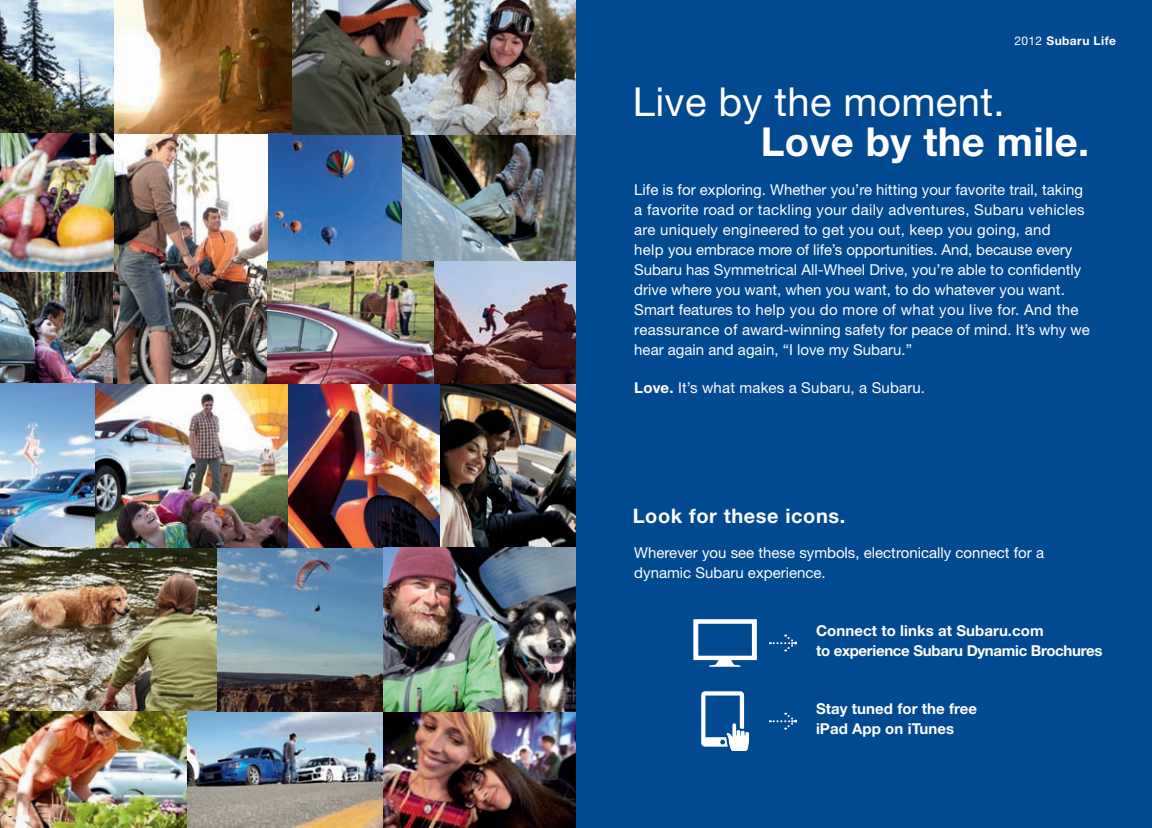
<style>
.page{position:relative;width:1152px;height:828px;background:#fff}
.page>*{position:absolute;margin:0;border:0;box-sizing:border-box;transform-origin:0 0}
.t1{font:40px "Helvetica Neue LT Pro";letter-spacing:.01em;color:#fff}
.t2{font:700 40px "Helvetica Neue LT Pro";letter-spacing:.01em;color:#fff}
.t3{font:700 20px "Helvetica Neue LT Pro";letter-spacing:.03em;color:#fff}
.t4{font:15px/20px "Helvetica Neue LT Pro";color:#fff}
.t5{font:700 15px/20px "Helvetica Neue LT Pro";letter-spacing:-.02em;color:#fff}
.t6{font:700 15px/20px "Helvetica Neue LT Pro";letter-spacing:.005em;color:#fff}
.t7{font:700 12px "Helvetica Neue LT Pro";letter-spacing:.035em;color:#fff}
.s1{font-weight:400}
.s2{font-weight:700}
</style>
<div class="page">
<img style="left:0;top:0;width:292px;height:134px">
<img style="left:0;top:711px;width:187px;height:117px">
<img style="left:187px;top:711px;width:389px;height:117px">
<img style="left:402px;top:134px;width:174px;height:128px">
<img style="left:268px;top:134px;width:134px;height:128px">
<img style="left:439px;top:384px;width:137px;height:163px">
<img style="left:0;top:547px;width:383px;height:164px">
<img style="left:292px;top:0;width:284px;height:134px">
<img style="left:0;top:134px;width:113px;height:250px">
<img style="left:0;top:384px;width:113px;height:165px">
<img style="left:95px;top:384px;width:193px;height:163px">
<img style="left:288px;top:384px;width:151px;height:163px">
<img style="left:383px;top:547px;width:193px;height:164px">
<img style="left:113px;top:134px;width:155px;height:250px">
<img style="left:268px;top:262px;width:308px;height:122px">
<div style="left:576px;top:0;width:576px;height:828px;background:#014990"></div>
<svg style="left:770px;top:635px;width:26px;height:16px"></svg>
<svg style="left:770px;top:713px;width:26px;height:17px"></svg>
<svg style="left:701px;top:691px;width:48px;height:60px"></svg>
<svg style="left:693px;top:619px;width:64px;height:48px"></svg>
<p class="t7" style="left:1014px;top:33px;width:103px"><span class="s1">2012</span> Subaru Life</p>
<h1 class="t1" style="left:633px;top:77px;width:373px">Live by the moment.</h1>
<h1 class="t2" style="left:761px;top:117px;width:330px">Love by the mile.</h1>
<p class="t4" style="left:634px;top:179px;width:457px">Life is for exploring. Whether you’re hitting your favorite trail, taking a favorite road or tackling your daily adventures, Subaru vehicles are uniquely engineered to get you out, keep you going, and<br>help you embrace more of life’s opportunities. And, because every Subaru has Symmetrical All-Wheel Drive, you’re able to confidently drive where you want, when you want, to do whatever you want.<br>Smart features to help you do more of what you live for. And the reassurance of award-winning safety for peace of mind. It’s why we hear again and again, “I love my Subaru.”</p>
<p class="t4" style="left:634px;top:377px;width:292px"><span class="s2">Love.</span> It’s what makes a Subaru, a Subaru.</p>
<h2 class="t3" style="left:633px;top:503px;width:214px">Look for these icons.</h2>
<p class="t4" style="left:634px;top:542px;width:411px">Wherever you see these symbols, electronically connect for a dynamic Subaru experience.</p>
<p class="t5" style="left:816px;top:620px;width:288px">Connect to links at Subaru.com<br>to experience Subaru Dynamic Brochures</p>
<p class="t6" style="left:816px;top:698px;width:163px">Stay tuned for the free iPad App on iTunes</p>
</div>
